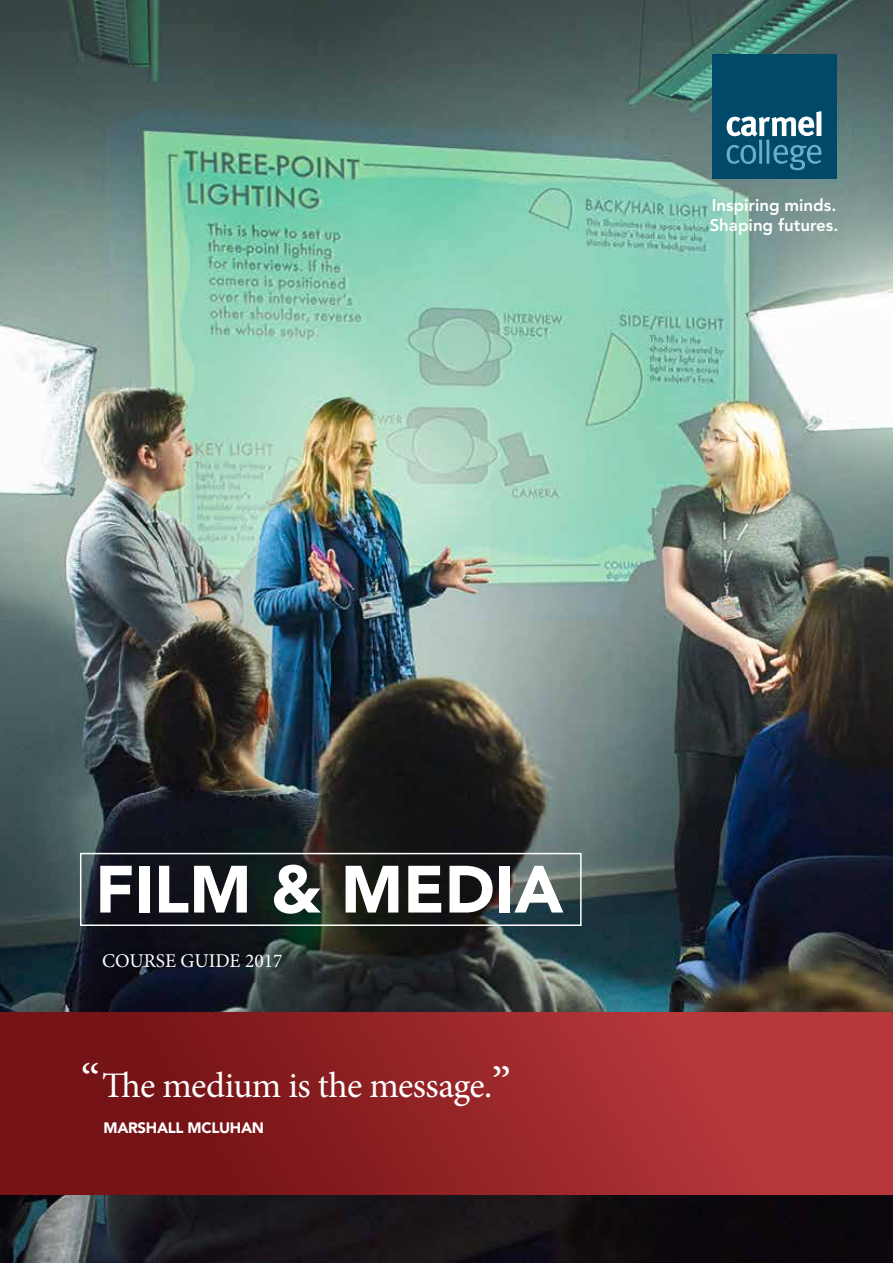
<style>
.page{position:relative;width:893px;height:1263px;background:#fff}
.page>*{position:absolute;margin:0;border:0;box-sizing:border-box;transform-origin:0 0}
.t1{font:900 66px "Avenir";color:#fff}
.t2{font:36px "Minion Pro";letter-spacing:-.02em;color:#fff}
.t3{font:19.5px "Minion Pro";color:#fff}
.t4{font:800 16.8px/20.2px "Avenir";color:#fff}
.t5{font:900 15px "Avenir";letter-spacing:-.02em;color:#fff}
.s1{font-size:48px}
</style>
<div class="page">
<img style="left:0;top:0;width:893px;height:1263px">
<div style="left:80px;top:853px;width:502px;height:73px;border:2px solid #fff"></div>
<div style="left:0;top:1012px;width:893px;height:183px;background:linear-gradient(to right,#6b0d10,#c03d40)"></div>
<div style="left:711px;top:54px;width:125px;height:125px;background:#004969"></div>
<svg style="left:727px;top:111px;width:94px;height:59px"></svg>
<p class="t4" style="left:710px;top:195px;width:130px">Inspiring minds.<br>Shaping futures.</p>
<h1 class="t1" style="left:95px;top:850px;width:470px">FILM &amp; MEDIA</h1>
<p class="t3" style="left:102px;top:947px;width:182px">COURSE GUIDE 2017</p>
<h2 class="t2" style="left:81px;top:1062px;width:431px"><span class="s1">“</span>The medium is the message.<span class="s1">”</span></h2>
<p class="t5" style="left:104px;top:1118px;width:162px">MARSHALL MCLUHAN</p>
</div>
